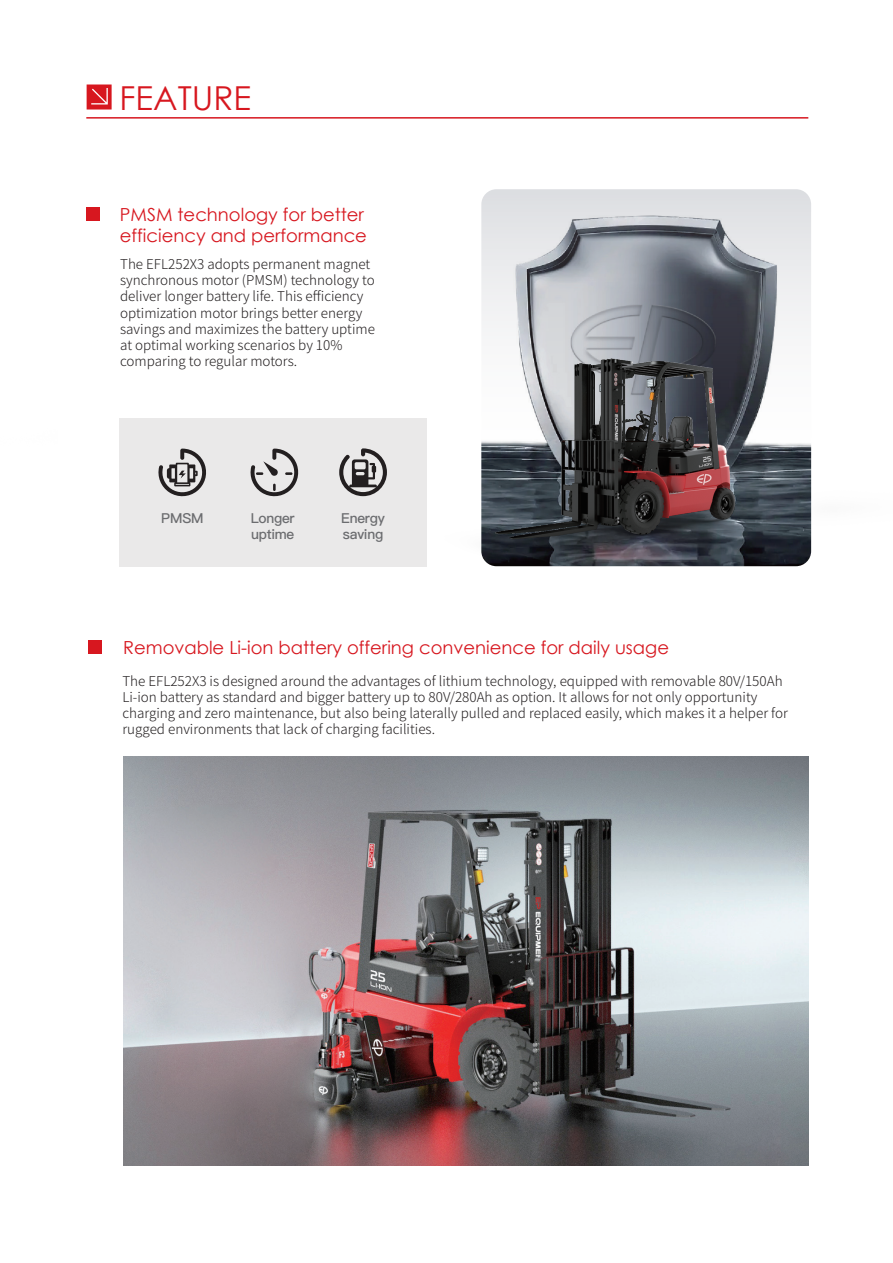
<style>
.page{position:relative;width:893px;height:1263px;background:#fff}
.page>*{position:absolute;margin:0;border:0;box-sizing:border-box;transform-origin:0 0}
.t1{font:33px "Century Gothic";color:#d7171f}
.t2{font:18px/21.6px "Century Gothic";color:#d7171f}
.t3{font:13.8px/16.5px "Ping Fang SC Bold";letter-spacing:-.02em;color:#6c6d70}
.t4{font:300 13.5px/16.2px "Source Han Sans CN";color:#231f20}
</style>
<div class="page">
<div style="left:120px;top:418px;width:307px;height:148px;background:#eae9e9"></div>
<div style="left:86px;top:207px;width:14px;height:14px;background:#d7171f"></div>
<div style="left:89px;top:641px;width:13px;height:13px;background:#d7171f"></div>
<hr style="left:86px;top:117px;width:722px;height:2px;background:#d7171f">
<svg style="left:87px;top:84px;width:25px;height:25px"></svg>
<img style="left:123px;top:756px;width:685px;height:409px">
<svg style="left:481px;top:189px;width:330px;height:104px;background:#b9bcc1"></svg>
<img style="left:394px;top:293px;width:418px;height:274px">
<svg style="left:339px;top:448px;width:48px;height:48px"></svg>
<svg style="left:158px;top:449px;width:48px;height:48px"></svg>
<svg style="left:250px;top:449px;width:49px;height:48px"></svg>
<h1 class="t1" style="left:120px;top:75px;width:133px">FEATURE</h1>
<h2 class="t2" style="left:120px;top:203px;width:249px">PMSM technology for better efficiency and performance</h2>
<p class="t4" style="left:120px;top:256px;width:256px">The EFL252X3 adopts permanent magnet synchronous motor (PMSM) technology to deliver longer battery life. This efficiency optimization motor brings better energy savings and maximizes the battery uptime at optimal working scenarios by 10% comparing to regular motors.</p>
<p class="t3" style="left:161px;top:510px;width:44px">PMSM</p>
<p class="t3" style="left:251px;top:510px;width:45px">Longer uptime</p>
<p class="t3" style="left:341px;top:510px;width:45px">Energy saving</p>
<h2 class="t2" style="left:123px;top:636px;width:547px">Removable Li-ion battery offering convenience for daily usage</h2>
<p class="t4" style="left:122px;top:673px;width:667px">The EFL252X3 is designed around the advantages of lithium technology, equipped with removable 80V/150Ah Li-ion battery as standard and bigger battery up to 80V/280Ah as option. It allows for not only opportunity charging and zero maintenance, but also being laterally pulled and replaced easily, which makes it a helper for rugged environments that lack of charging facilities.</p>
</div>
